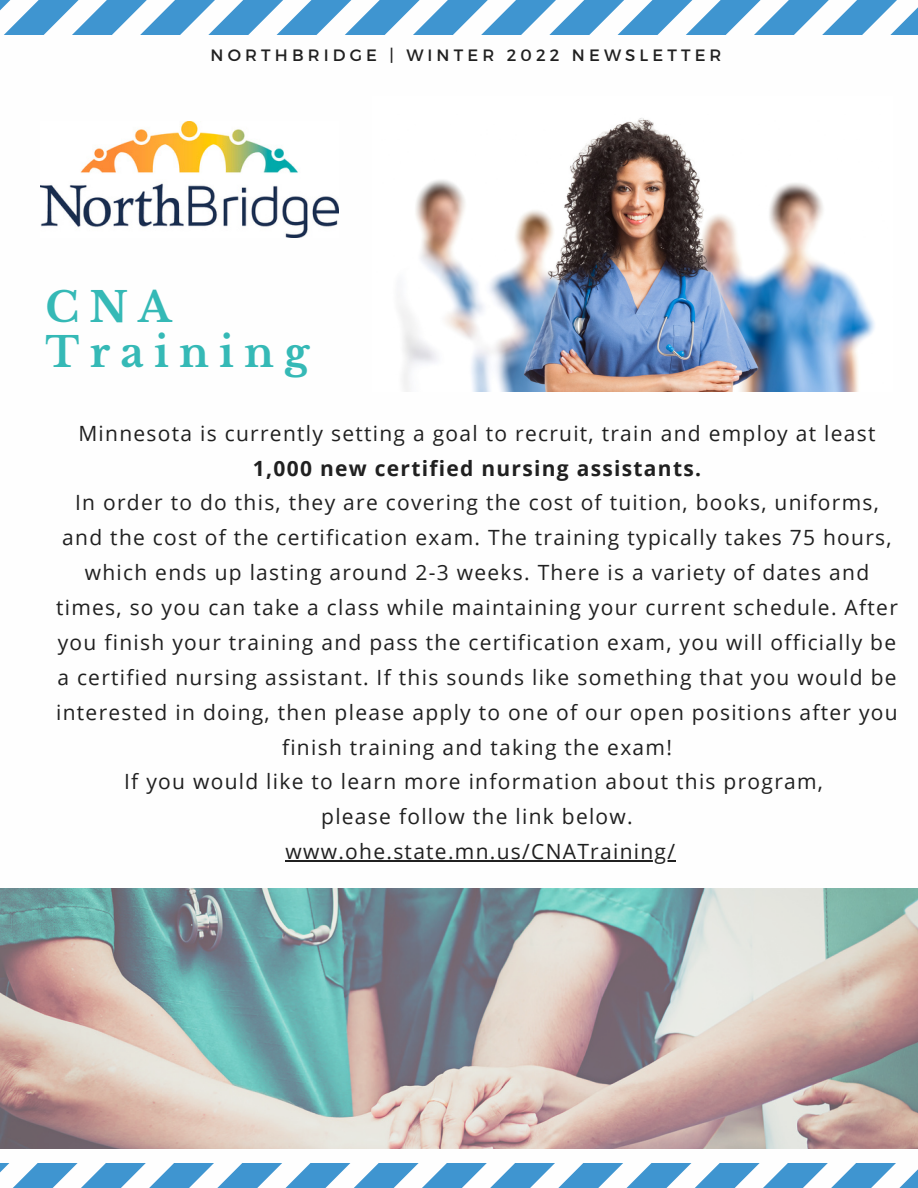
<style>
.page{position:relative;width:918px;height:1188px;background:#fff}
.page>*{position:absolute;margin:0;border:0;box-sizing:border-box;transform-origin:0 0}
.t1{font:700 40.95px "Libre Baskerville";letter-spacing:.25em;color:#35b9b6}
.t2{font:21px/34.8px "Open Sans";letter-spacing:.06em;color:#202020;text-align:center}
.t3{font:16.5px "Montserrat";letter-spacing:.25em;color:#202020}
.s1{font-weight:700}
</style>
<div class="page">
<svg style="left:0;top:1164px;width:918px;height:24px"></svg>
<svg style="left:0;top:0;width:918px;height:34px"></svg>
<img style="left:40px;top:121px;width:298px;height:116px">
<hr style="left:286px;top:860px;width:390px;height:1px;background:#202020">
<img style="left:0;top:889px;width:918px;height:260px">
<img style="left:399px;top:118px;width:476px;height:273px">
<p class="t3" style="left:211px;top:44px;width:512px">NORTHBRIDGE | WINTER 2022 NEWSLETTER</p>
<p class="t1" style="left:46px;top:282px;width:127px">CNA</p>
<p class="t1" style="left:46px;top:327px;width:265px">Training</p>
<p class="t2" style="left:78px;top:415px;width:799px">Minnesota is currently setting a goal to recruit, train and employ at least<br><span class="s1">1,000 new certified nursing assistants.</span></p>
<p class="t2" style="left:56px;top:485px;width:843px">In order to do this, they are covering the cost of tuition, books, uniforms, and the cost of the certification exam. The training typically takes 75 hours, which ends up lasting around 2-3 weeks. There is a variety of dates and times, so you can take a class while maintaining your current schedule. After you finish your training and pass the certification exam, you will officially be a certified nursing assistant. If this sounds like something that you would be interested in doing, then please apply to one of our open positions after you finish training and taking the exam!</p>
<p class="t2" style="left:124px;top:764px;width:700px">If you would like to learn more information about this program,</p>
<p class="t2" style="left:321px;top:799px;width:313px">please follow the link below.</p>
<p class="t2" style="left:286px;top:834px;width:391px">www.ohe.state.mn.us/CNATraining/</p>
</div>
